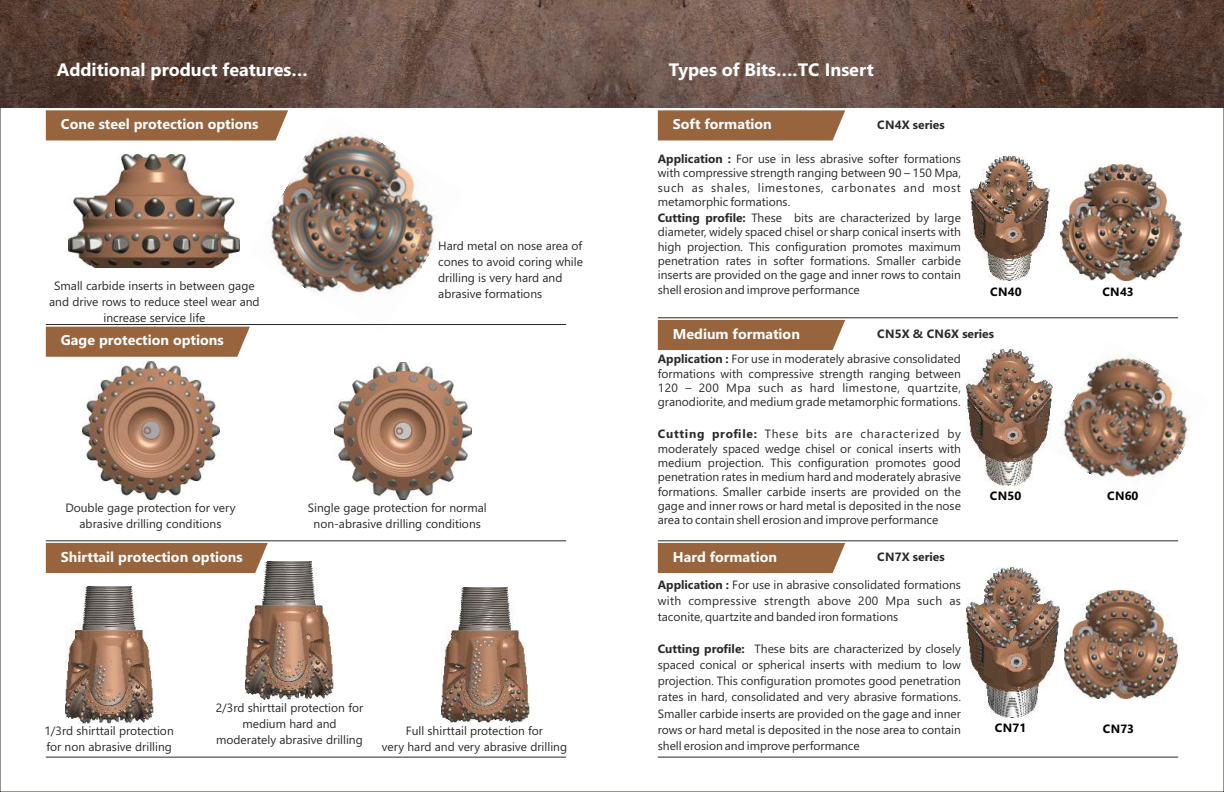
<style>
.page{position:relative;width:1224px;height:792px;background:#fff}
.page>*{position:absolute;margin:0;border:0;box-sizing:border-box;transform-origin:0 0}
.t1{font:700 18px "Segoe UI";color:#fefefe}
.t2{font:700 14.2px "Segoe UI";color:#fefefe}
.t3{font:12px/14.4px "Segoe UI";color:#2b2a29;text-align:justify}
.t4{font:700 12px "Segoe UI";color:#2b2a29}
.t5{font:700 12px "Segoe UI";letter-spacing:.02em;color:#000}
.s1{font-weight:700}
</style>
<div class="page">
<img style="left:246px;top:562px;width:88px;height:137px">
<img style="left:441px;top:587px;width:88px;height:135px">
<img style="left:249px;top:130px;width:187px;height:197px">
<img style="left:69px;top:155px;width:171px;height:112px">
<img style="left:335px;top:363px;width:137px;height:137px">
<img style="left:82px;top:362px;width:138px;height:138px">
<img style="left:66px;top:586px;width:87px;height:137px">
<img style="left:0;top:0;width:1224px;height:107px">
<div style="left:46px;top:110px;width:242px;height:30px;background:#97643d"></div>
<div style="left:46px;top:327px;width:204px;height:30px;background:#97643d"></div>
<div style="left:46px;top:543px;width:222px;height:30px;background:#97643d"></div>
<hr style="left:46px;top:757px;width:520px;height:1px;background:#2b2a29">
<hr style="left:46px;top:541px;width:520px;height:1px;background:#2b2a29">
<hr style="left:46px;top:324px;width:520px;height:1px;background:#2b2a29">
<img style="left:967px;top:349px;width:80px;height:136px">
<img style="left:1047px;top:353px;width:143px;height:127px">
<div style="left:658px;top:110px;width:187px;height:30px;background:#97643d"></div>
<div style="left:658px;top:320px;width:187px;height:30px;background:#97643d"></div>
<div style="left:658px;top:543px;width:187px;height:30px;background:#97643d"></div>
<hr style="left:658px;top:757px;width:520px;height:1px;background:#2b2a29">
<hr style="left:658px;top:541px;width:520px;height:1px;background:#2b2a29">
<hr style="left:658px;top:318px;width:520px;height:1px;background:#2b2a29">
<img style="left:1060px;top:165px;width:122px;height:115px">
<img style="left:971px;top:157px;width:78px;height:123px">
<img style="left:1064px;top:591px;width:114px;height:108px">
<img style="left:966px;top:568px;width:94px;height:149px">
<h1 class="t1" style="left:57px;top:63px;width:253px">Additional product features…</h1>
<p class="t2" style="left:61px;top:119px;width:199px">Cone steel protection options</p>
<p class="t3" style="left:49px;top:279px;width:212px;line-height:16px;text-align:center">Small carbide inserts in between gage and drive rows to reduce steel wear and increase service life</p>
<p class="t2" style="left:61px;top:335px;width:164px">Gage protection options</p>
<p class="t3" style="left:438px;top:239px;width:146px;line-height:16px;text-align:left">Hard metal on nose area of cones to avoid coring while drilling is very hard and abrasive formations</p>
<p class="t3" style="left:65px;top:501px;width:172px;line-height:16px;text-align:center">Double gage protection for very abrasive drilling conditions</p>
<p class="t2" style="left:61px;top:551px;width:183px">Shirttail protection options</p>
<p class="t3" style="left:308px;top:501px;width:180px;line-height:16px;text-align:center">Single gage protection for normal non-abrasive drilling conditions</p>
<p class="t3" style="left:44px;top:724px;width:131px;line-height:16px">1/3rd shirttail protection for non abrasive drilling</p>
<p class="t3" style="left:216px;top:701px;width:149px;line-height:16px;text-align:center">2/3rd shirttail protection for medium hard and moderately abrasive drilling</p>
<p class="t3" style="left:382px;top:724px;width:187px;line-height:16px;text-align:center">Full shirttail protection for<br>very hard and very abrasive drilling</p>
<h1 class="t1" style="left:669px;top:63px;width:206px">Types of Bits….TC Insert</h1>
<p class="t2" style="left:673px;top:119px;width:100px">Soft formation</p>
<p class="t4" style="left:877px;top:120px;width:69px">CN4X series</p>
<p class="t3" style="left:658px;top:152px;width:305px"><span class="s1">Application :</span> For use in less abrasive softer formations with compressive strength ranging between 90 – 150 Mpa, such as shales, limestones, carbonates and most metamorphic formations.</p>
<p class="t3" style="left:658px;top:212px;width:305px"><span class="s1">Cutting profile:</span> These bits are characterized by large diameter, widely spaced chisel or sharp conical inserts with high projection. This configuration promotes maximum penetration rates in softer formations. Smaller carbide inserts are provided on the gage and inner rows to contain shell erosion and improve performance</p>
<p class="t5" style="left:990px;top:287px;width:33px">CN40</p>
<p class="t5" style="left:1102px;top:287px;width:33px">CN43</p>
<p class="t2" style="left:673px;top:328px;width:129px">Medium formation</p>
<p class="t4" style="left:877px;top:329px;width:118px">CN5X &amp; CN6X series</p>
<p class="t3" style="left:658px;top:353px;width:305px"><span class="s1">Application :</span> For use in moderately abrasive consolidated formations with compressive strength ranging between 120 – 200 Mpa such as hard limestone, quartzite, granodiorite, and medium grade metamorphic formations.</p>
<p class="t3" style="left:658px;top:428px;width:305px"><span class="s1">Cutting profile:</span> These bits are characterized by moderately spaced wedge chisel or conical inserts with medium projection. This configuration promotes good penetration rates in medium hard and moderately abrasive formations. Smaller carbide inserts are provided on the gage and inner rows or hard metal is deposited in the nose area to contain shell erosion and improve performance</p>
<p class="t5" style="left:990px;top:491px;width:33px">CN50</p>
<p class="t5" style="left:1107px;top:491px;width:33px">CN60</p>
<p class="t2" style="left:673px;top:551px;width:106px">Hard formation</p>
<p class="t4" style="left:877px;top:552px;width:69px">CN7X series</p>
<p class="t3" style="left:658px;top:578px;width:305px;line-height:16.1px"><span class="s1">Application :</span> For use in abrasive consolidated formations with compressive strength above 200 Mpa such as taconite, quartzite and banded iron formations</p>
<p class="t3" style="left:658px;top:642px;width:305px;line-height:16.1px"><span class="s1">Cutting profile:</span> These bits are characterized by closely spaced conical or spherical inserts with medium to low projection. This configuration promotes good penetration rates in hard, consolidated and very abrasive formations.<br>Smaller carbide inserts are provided on the gage and inner rows or hard metal is deposited in the nose area to contain shell erosion and improve performance</p>
<p class="t5" style="left:995px;top:723px;width:33px">CN71</p>
<p class="t5" style="left:1103px;top:724px;width:33px">CN73</p>
</div>
